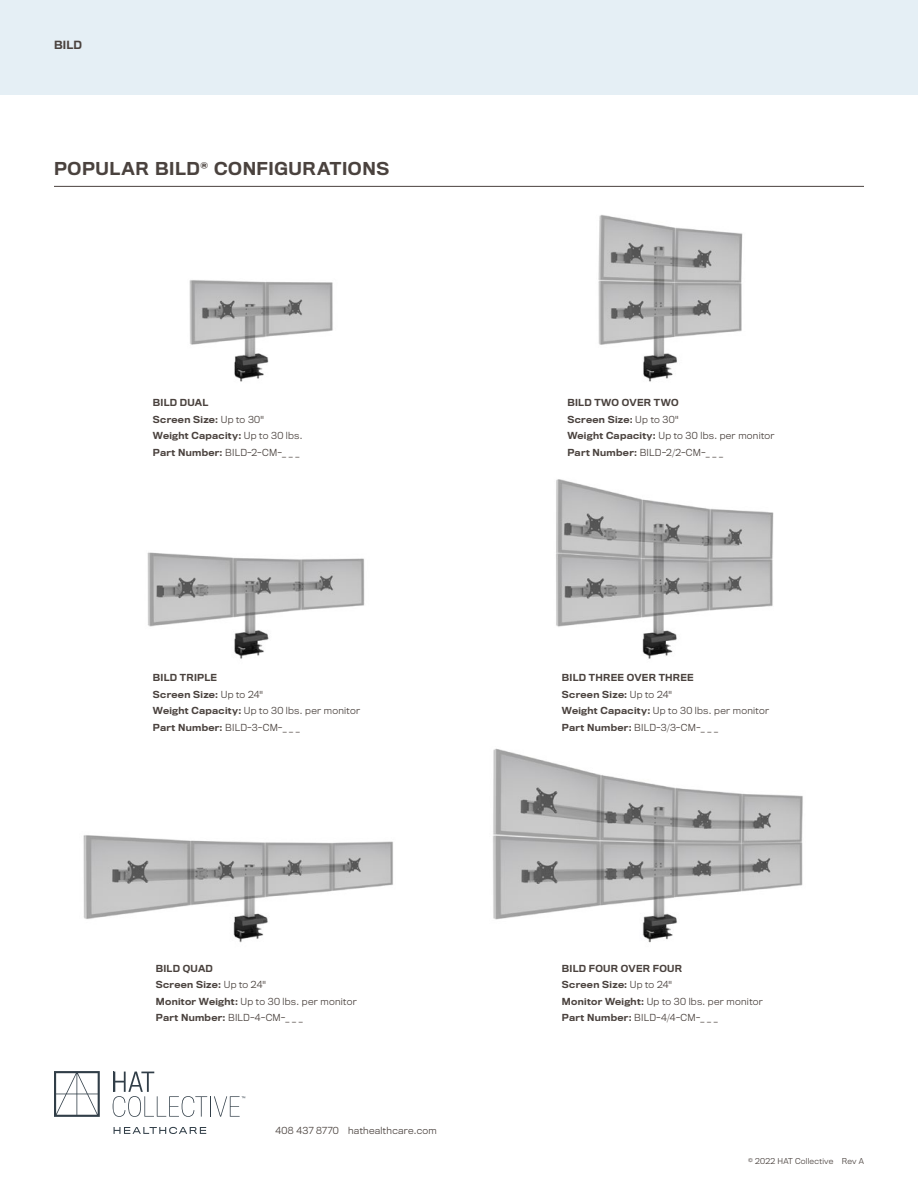
<style>
.page{position:relative;width:918px;height:1188px;background:#fff}
.page>*{position:absolute;margin:0;border:0;box-sizing:border-box;transform-origin:0 0}
.t1{font:500 16.5px "Titling Gothic FB";letter-spacing:.035em;color:#4a423e}
.Product_Name_-_Small{font:500 10.5px "Titling Gothic FB";color:#4a423e}
.Body_-_Specification{font:300 9px "Titling Gothic FB";letter-spacing:.03em;color:#4a423e}
.Body_-_Specification-2{font:500 9px "Titling Gothic FB";letter-spacing:.03em;color:#4a423e}
.Contact_Info{font:300 9px "Titling Gothic FB";letter-spacing:.035em;color:#4a423e}
.t2{font:300 7.5px "Titling Gothic FB";letter-spacing:.03em;color:#4a423e}
.s1{font-weight:300}
.s2{font-weight:500}
</style>
<div class="page">
<div style="left:0;top:0;width:918px;height:94px;background:#e5eff5"></div>
<hr style="left:54px;top:186px;width:810px;height:1px;background:#4a423e">
<img style="left:189px;top:280px;width:144px;height:102px">
<img style="left:147px;top:552px;width:218px;height:107px">
<img style="left:83px;top:835px;width:310px;height:108px">
<img style="left:598px;top:215px;width:145px;height:167px">
<img style="left:493px;top:748px;width:310px;height:195px">
<img style="left:556px;top:479px;width:218px;height:180px">
<svg style="left:54px;top:1071px;width:46px;height:46px"></svg>
<svg style="left:113px;top:1072px;width:132px;height:45px"></svg>
<svg style="left:114px;top:1127px;width:92px;height:7px"></svg>
<p class="Product_Name_-_Small" style="left:54px;top:38px;width:30px">BILD</p>
<p class="t1" style="left:54px;top:159px;width:337px">POPULAR BILD<sup>®</sup> CONFIGURATIONS</p>
<p class="Body_-_Specification-2" style="left:153px;top:397px;width:57px">BILD DUAL</p>
<p class="Body_-_Specification-2" style="left:153px;top:414px;width:113px">Screen Size: <span class="s1">Up to 30"</span></p>
<p class="Body_-_Specification-2" style="left:153px;top:430px;width:151px">Weight Capacity: <span class="s1">Up to 30 lbs.</span></p>
<p class="Body_-_Specification" style="left:153px;top:447px;width:148px"><span class="s2">Part Number:</span> BILD-2-CM-_ _ _</p>
<p class="Body_-_Specification-2" style="left:153px;top:672px;width:66px">BILD TRIPLE</p>
<p class="Body_-_Specification-2" style="left:153px;top:689px;width:112px">Screen Size: <span class="s1">Up to 24"</span></p>
<p class="Body_-_Specification" style="left:153px;top:705px;width:209px"><span class="s2">Weight Capacity:</span> Up to 30 lbs. per monitor</p>
<p class="Body_-_Specification" style="left:153px;top:722px;width:148px"><span class="s2">Part Number:</span> BILD-3-CM-_ _ _</p>
<p class="Body_-_Specification-2" style="left:156px;top:963px;width:59px">BILD QUAD</p>
<p class="Body_-_Specification-2" style="left:156px;top:979px;width:112px">Screen Size: <span class="s1">Up to 24"</span></p>
<p class="Body_-_Specification" style="left:156px;top:996px;width:202px"><span class="s2">Monitor Weight:</span> Up to 30 lbs. per monitor</p>
<p class="Body_-_Specification" style="left:156px;top:1013px;width:149px"><span class="s2">Part Number:</span> BILD-4-CM-_ _ _</p>
<p class="Contact_Info" style="left:275px;top:1125px;width:163px">408 437 8770 hathealthcare.com</p>
<p class="Body_-_Specification-2" style="left:567px;top:397px;width:113px">BILD TWO OVER TWO</p>
<p class="Body_-_Specification-2" style="left:567px;top:414px;width:113px">Screen Size: <span class="s1">Up to 30"</span></p>
<p class="Body_-_Specification" style="left:567px;top:430px;width:209px"><span class="s2">Weight Capacity:</span> Up to 30 lbs. per monitor</p>
<p class="Body_-_Specification" style="left:567px;top:447px;width:157px"><span class="s2">Part Number:</span> BILD-2/2-CM-_ _ _</p>
<p class="Body_-_Specification-2" style="left:562px;top:672px;width:133px">BILD THREE OVER THREE</p>
<p class="Body_-_Specification-2" style="left:562px;top:689px;width:112px">Screen Size: <span class="s1">Up to 24"</span></p>
<p class="Body_-_Specification" style="left:562px;top:705px;width:209px"><span class="s2">Weight Capacity:</span> Up to 30 lbs. per monitor</p>
<p class="Body_-_Specification" style="left:562px;top:722px;width:158px"><span class="s2">Part Number:</span> BILD-3/3-CM-_ _ _</p>
<p class="Body_-_Specification-2" style="left:562px;top:963px;width:122px">BILD FOUR OVER FOUR</p>
<p class="Body_-_Specification-2" style="left:562px;top:979px;width:112px">Screen Size: <span class="s1">Up to 24"</span></p>
<p class="Body_-_Specification" style="left:562px;top:996px;width:202px"><span class="s2">Monitor Weight:</span> Up to 30 lbs. per monitor</p>
<p class="Body_-_Specification" style="left:562px;top:1013px;width:157px"><span class="s2">Part Number:</span> BILD-4/4-CM-_ _ _</p>
<p class="t2" style="left:748px;top:1157px;width:117px">© 2022 HAT Collective Rev A</p>
</div>
